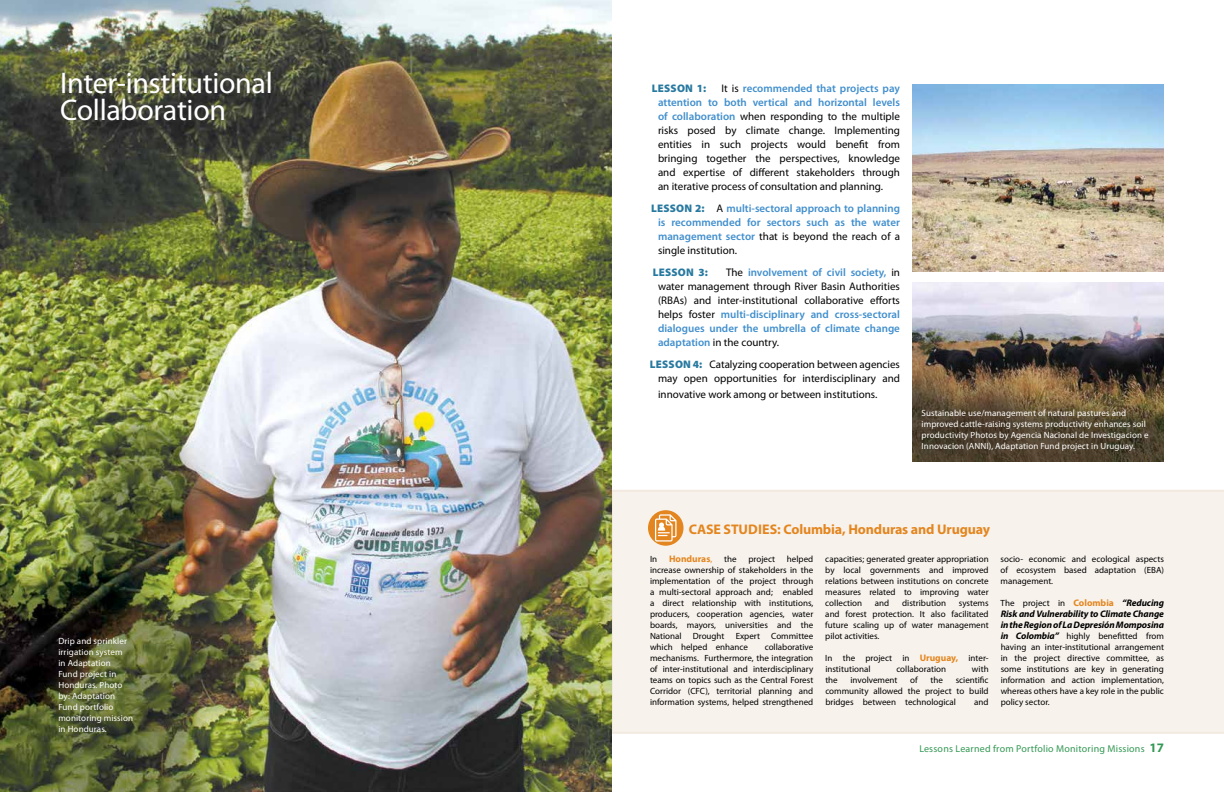
<style>
.page{position:relative;width:1224px;height:792px;background:#fff}
.page>*{position:absolute;margin:0;border:0;box-sizing:border-box;transform-origin:0 0}
.t1{font:30px/28px "Myriad Pro";letter-spacing:-.01em;color:#fff}
.t2{font:700 14px "Myriad Pro";letter-spacing:-.01em;color:#e4861f}
.t3{font:11px/14px "Myriad Pro";color:#000;text-align:justify}
.t4{font:600 11px/14px "Myriad Pro";color:#418fcd;text-align:justify}
.t5{font:900 11px "Myriad Pro";letter-spacing:.02em;color:#2879a0}
.t6{font:10px "Myriad Pro";letter-spacing:.02em;color:#339854}
.t7{font:italic 700 9.5px/11px "Myriad Pro";letter-spacing:-.01em;color:#000}
.t8{font:700 9.5px "Myriad Pro";color:#e4861f}
.t9{font:9px/11px "Myriad Pro";color:#000;text-align:justify}
.t10{font:9px/11px "Myriad Pro";letter-spacing:.01em;color:#fff}
.s1{font-weight:600;color:#418fcd}
.s2{font-weight:900;color:#2879a0}
.s3{font-weight:400;color:#000}
.s4{font-weight:400;font-size:9px;color:#000}
.s5{font-weight:400;font-size:9px}
.s6{font-weight:700;font-size:9.5px;color:#e4861f}
.s7{font-weight:700;font-style:italic;font-size:9.5px}
.s8{font-weight:700;font-size:13px}
</style>
<div class="page">
<div style="left:612px;top:490px;width:612px;height:244px;background:#f7f2ec"></div>
<img style="left:0;top:0;width:612px;height:792px">
<img style="left:912px;top:84px;width:252px;height:187px">
<img style="left:912px;top:282px;width:252px;height:179px">
<div style="left:648px;top:510px;width:36px;height:36px;background:#e4861f;border-radius:50%"></div>
<svg style="left:655px;top:514px;width:22px;height:28px"></svg>
<h1 class="t1" style="left:60px;top:68px;width:214px">Inter-institutional<br>Collaboration</h1>
<p class="t10" style="left:58px;top:635px;width:76px">Drip and sprinkler irrigation system<br>in Adaptation<br>Fund project in<br>Honduras. Photo by: Adaptation<br>Fund portfolio monitoring mission in Honduras.</p>
<p class="t3" style="left:658px;top:82px;width:244px;text-indent:63px">It is <span class="s1">recommended that projects pay attention to both vertical and horizontal levels of collaboration</span> when responding to the multiple risks posed by climate change. Implementing entities in such projects would benefit from bringing together the perspectives, knowledge and expertise of different stakeholders through an iterative process of consultation and planning.</p>
<p class="t4" style="left:658px;top:202px;width:244px;text-indent:-7px"><span class="s2">LESSON 2:</span> <span class="s3">A</span> multi-sectoral approach to planning is recommended for sectors such as the water management sector <span class="s3">that is beyond the reach of a single institution.</span></p>
<p class="t5" style="left:653px;top:265px;width:57px">LESSON 3:</p>
<p class="t5" style="left:652px;top:81px;width:56px">LESSON 1:</p>
<p class="t3" style="left:658px;top:266px;width:244px;text-indent:68px">The <span class="s1">involvement of civil society,</span> in water management through River Basin Authorities (RBAs) and inter-institutional collaborative efforts helps foster <span class="s1">multi-disciplinary and cross-sectoral dialogues under the umbrella of climate change adaptation</span> in the country.</p>
<p class="t3" style="left:650px;top:358px;width:252px;text-align:right"><span class="s2">LESSON 4:</span> Catalyzing cooperation between agencies may open opportunities for interdisciplinary and</p>
<p class="t3" style="left:658px;top:387px;width:221px">innovative work among or between institutions.</p>
<p class="t10" style="left:922px;top:407px;width:229px">Sustainable use/management of natural pastures and improved cattle-raising systems productivity enhances soil productivity Photos by Agencia Nacional de Investigacion e Innovacion (ANNI), Adaptation Fund project in Uruguay.</p>
<h2 class="t2" style="left:689px;top:520px;width:303px">CASE STUDIES: Columbia, Honduras and Uruguay</h2>
<p class="t8" style="left:650px;top:553px;width:64px"><span class="s4">In</span> Honduras<span class="s5">,</span></p>
<p class="t9" style="left:724px;top:553px;width:14px">the</p>
<p class="t9" style="left:748px;top:553px;width:28px">project</p>
<p class="t9" style="left:650px;top:553px;width:165px;text-indent:137px">helped increase ownership of stakeholders in the implementation of the project through a multi-sectoral approach and; enabled a direct relationship with institutions, producers, cooperation agencies, water boards, mayors, universities and the National Drought Expert Committee which helped enhance</p>
<p class="t9" style="left:650px;top:641px;width:165px;text-indent:115px">collaborative mechanisms. Furthermore, the integration of inter-institutional and interdisciplinary teams on topics such as the Central Forest Corridor (CFC), territorial planning and information systems, helped strengthened</p>
<p class="t9" style="left:825px;top:553px;width:165px">capacities; generated greater appropriation by local governments and improved relations between institutions on concrete measures related to improving water collection</p>
<p class="t9" style="left:875px;top:597px;width:16px">and</p>
<p class="t9" style="left:902px;top:597px;width:45px">distribution</p>
<p class="t9" style="left:825px;top:597px;width:165px;text-indent:134px">systems and forest protection. It also facilitated future scaling up of water management pilot activities.</p>
<p class="t9" style="left:825px;top:652px;width:165px">In the project in <span class="s6">Uruguay,</span> inter&shy;institutional</p>
<p class="t9" style="left:896px;top:663px;width:51px">collaboration</p>
<p class="t9" style="left:972px;top:663px;width:18px">with</p>
<p class="t9" style="left:825px;top:674px;width:14px">the</p>
<p class="t9" style="left:851px;top:674px;width:48px">involvement</p>
<p class="t9" style="left:910px;top:674px;width:9px">of</p>
<p class="t9" style="left:930px;top:674px;width:14px">the</p>
<p class="t9" style="left:825px;top:674px;width:165px;text-indent:130px">scientific community allowed the project to build bridges between technological</p>
<p class="t9" style="left:974px;top:696px;width:16px">and</p>
<p class="t9" style="left:1001px;top:553px;width:165px">socio- economic and ecological aspects of ecosystem based adaptation (EBA) management.</p>
<p class="t9" style="left:1001px;top:597px;width:165px">The project in <span class="s6">Colombia</span> <span class="s7">“Reducing</span></p>
<p class="t7" style="left:1001px;top:608px;width:165px">Risk and Vulnerability to Climate Change in the Region of La Depresión Momposina</p>
<p class="t9" style="left:1001px;top:630px;width:165px"><span class="s7">in Colombia”</span> highly benefitted from having an inter-institutional arrangement in the project directive committee, as some institutions are key in generating information and action implementation, whereas others have a key role in the public policy sector.</p>
<p class="t6" style="left:919px;top:742px;width:246px">Lessons Learned from Portfolio Monitoring Missions <span class="s8">17</span></p>
</div>
